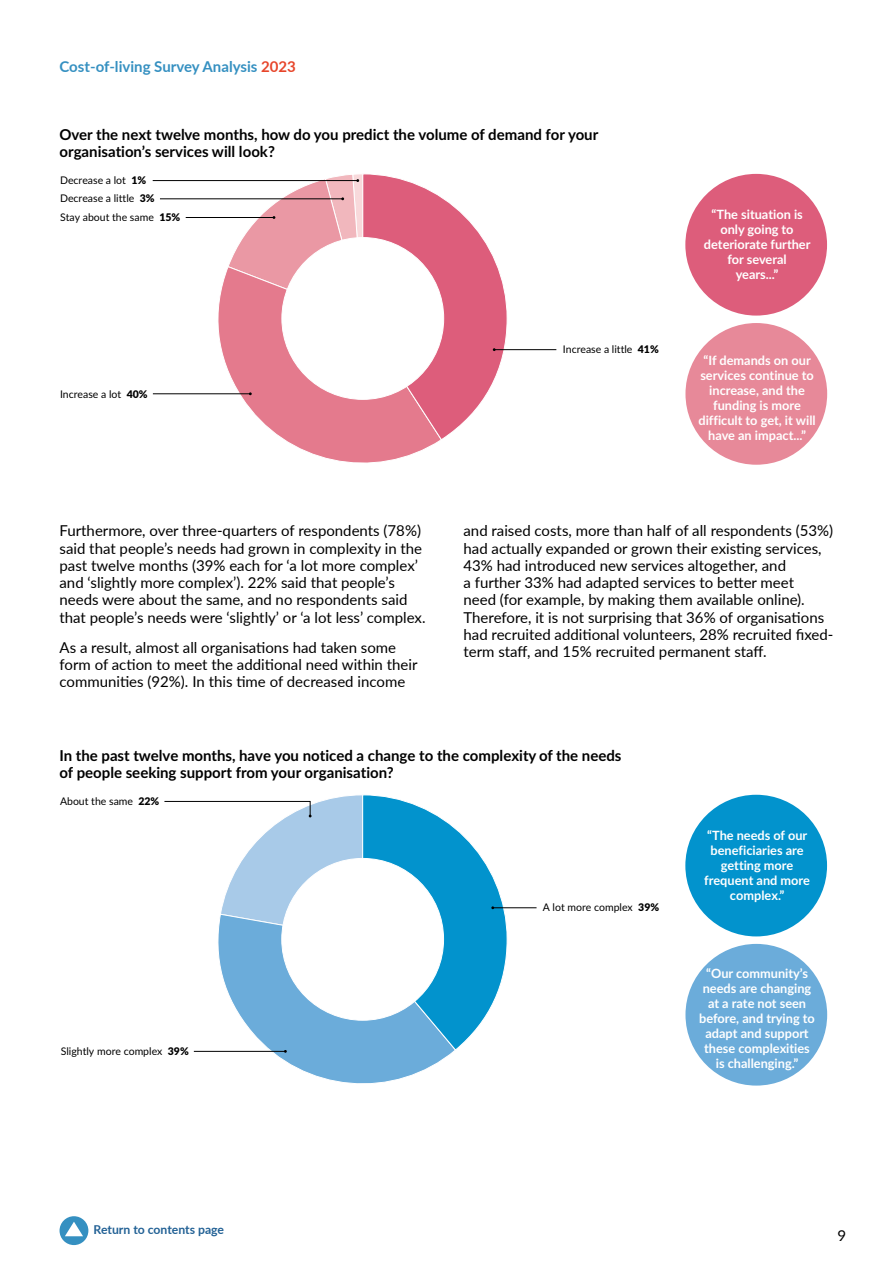
<style>
.page{position:relative;width:893px;height:1263px;background:#fff}
.page>*{position:absolute;margin:0;border:0;box-sizing:border-box;transform-origin:0 0}
.Bodytext_LATO{font:15px/17.2px "Lato";color:#000}
.t1{font:700 15px/16.5px "Lato";color:#000}
.t2{font:700 15px "Lato";color:#3590c1}
.t3{font:700 12.75px/15px "Lato";color:#fff;text-align:center}
.t4{font:700 12.15px "Lato";color:#226195}
.t5{font:10.5px "Lato";color:#000}
.s1{color:#e7452a}
.s2{font-weight:900}
</style>
<div class="page">
<div style="left:60px;top:1216px;width:28px;height:29px;background:#3590c1;border-radius:50%"></div>
<svg style="left:65px;top:1222px;width:18px;height:14px"></svg>
<svg style="left:211px;top:271px;width:227px;height:192px"></svg>
<div style="left:685px;top:174px;width:142px;height:142px;background:#dd5d7b;border-radius:50%"></div>
<div style="left:685px;top:323px;width:142px;height:142px;background:#e78999;border-radius:50%"></div>
<hr style="left:153px;top:180px;width:205px;height:1px;background:#000">
<hr style="left:153px;top:393px;width:97px;height:1px;background:#000">
<hr style="left:160px;top:199px;width:183px;height:1px;background:#000">
<hr style="left:186px;top:217px;width:88px;height:1px;background:#000">
<hr style="left:494px;top:349px;width:62px;height:1px;background:#000">
<svg style="left:227px;top:174px;width:281px;height:267px"></svg>
<div style="left:281px;top:237px;width:163px;height:163px;background:#fff;border:1px solid #fff;border-radius:50%"></div>
<div style="left:685px;top:795px;width:142px;height:141px;background:#0293cd;border-radius:50%"></div>
<div style="left:685px;top:944px;width:142px;height:141px;background:#6bacda;border-radius:50%"></div>
<hr style="left:493px;top:907px;width:44px;height:1px;background:#000">
<svg style="left:164px;top:794px;width:344px;height:290px"></svg>
<div style="left:281px;top:858px;width:163px;height:162px;background:#fff;border:1px solid #fff;border-radius:50%"></div>
<p class="t2" style="left:60px;top:55px;width:238px">Cost-of-living Survey Analysis <span class="s1">2023</span></p>
<p class="t1" style="left:60px;top:126px;width:540px">Over the next twelve months, how do you predict the volume of demand for your organisation’s services will look?</p>
<p class="t5" style="left:60px;top:172px;width:88px">Decrease a lot <span class="s2">1%</span></p>
<p class="t5" style="left:60px;top:191px;width:96px">Decrease a little <span class="s2">3%</span></p>
<p class="t5" style="left:60px;top:210px;width:122px">Stay about the same <span class="s2">15%</span></p>
<p class="t5" style="left:60px;top:386px;width:89px">Increase a lot <span class="s2">40%</span></p>
<p class="Bodytext_LATO" style="left:60px;top:522px;width:368px">Furthermore, over three-quarters of respondents (78%) said that people’s needs had grown in complexity in the past twelve months (39% each for ‘a lot more complex’ and ‘slightly more complex’). 22% said that people’s needs were about the same, and no respondents said that people’s needs were ‘slightly’ or ‘a lot less’ complex.</p>
<p class="Bodytext_LATO" style="left:60px;top:638px;width:360px">As a result, almost all organisations had taken some form of action to meet the additional need within their communities (92%). In this time of decreased income</p>
<p class="t5" style="left:563px;top:342px;width:97px">Increase a little <span class="s2">41%</span></p>
<p class="t3" style="left:704px;top:206px;width:108px">“The situation is only going to deteriorate further for several<br>years...”</p>
<p class="t3" style="left:698px;top:352px;width:119px">“If demands on our services continue to increase, and the funding is more difficult to get, it will have an impact...”</p>
<p class="Bodytext_LATO" style="left:463px;top:522px;width:371px">and raised costs, more than half of all respondents (53%) had actually expanded or grown their existing services, 43% had introduced new services altogether, and<br>a further 33% had adapted services to better meet<br>need (for example, by making them available online).<br>Therefore, it is not surprising that 36% of organisations had recruited additional volunteers, 28% recruited fixed&shy;term staff, and 15% recruited permanent staff.</p>
<p class="t1" style="left:60px;top:747px;width:563px">In the past twelve months, have you noticed a change to the complexity of the needs of people seeking support from your organisation?</p>
<p class="t5" style="left:60px;top:793px;width:101px">About the same <span class="s2">22%</span></p>
<p class="t5" style="left:61px;top:1044px;width:130px">Slightly more complex <span class="s2">39%</span></p>
<p class="t4" style="left:94px;top:1220px;width:132px">Return to contents page</p>
<p class="t5" style="left:543px;top:900px;width:118px">A lot more complex <span class="s2">39%</span></p>
<p class="t3" style="left:704px;top:827px;width:107px">“The needs of our beneficiaries are getting more frequent and more complex.”</p>
<p class="t3" style="left:699px;top:966px;width:117px">“Our community’s needs are changing at a rate not seen before, and trying to adapt and support these complexities is challenging.”</p>
<p class="Bodytext_LATO" style="left:837px;top:1226px;width:10px">9</p>
</div>
